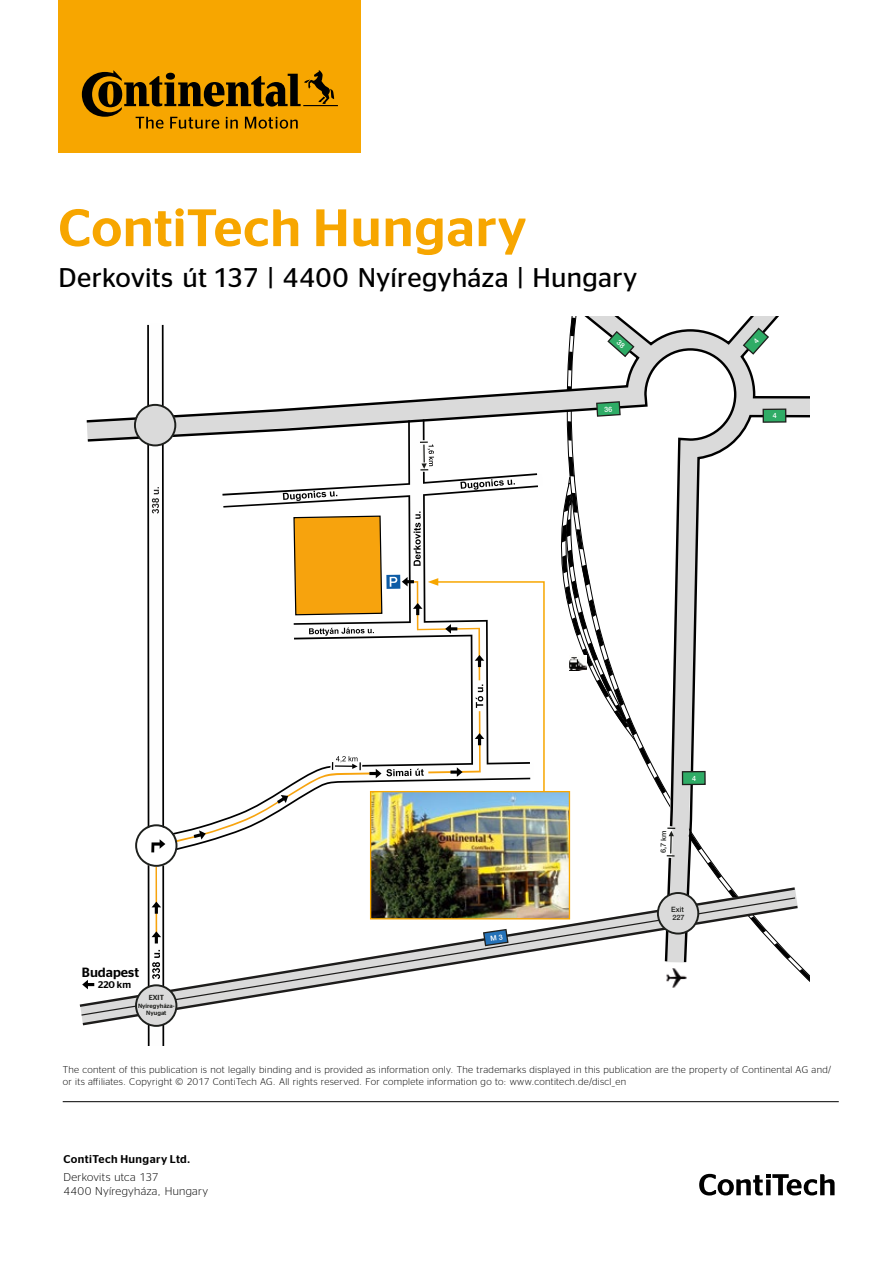
<style>
.page{position:relative;width:893px;height:1263px;background:#fff}
.page>*{position:absolute;margin:0;border:0;box-sizing:border-box;transform-origin:0 0}
.t1{font:500 52.5px "Continental Stag Sans LCG";letter-spacing:.02em;color:#f7a600}
.t2{font:27px "Continental Stag Sans LCG";letter-spacing:.01em;color:#000}
.t3{font:500 13.35px "Continental Stag Sans LCG";color:#000}
.t4{font:300 11.25px/13.5px "Continental Stag Sans LCG";letter-spacing:.025em;color:#000}
.t5{font:500 11.25px "Continental Stag Sans LCG";letter-spacing:.035em;color:#000}
.t6{font:300 9.75px/12.3px "Continental Stag Sans LCG";letter-spacing:.03em;color:#000}
.t7{font:500 9.75px "Continental Stag Sans LCG";color:#000}
.t8{font:500 7.35px/8.7px "Helvetica Neue LT";color:#1e201d}
.t9{font:500 7.35px "Continental Stag Sans LCG";color:#1f201d}
.t10{font:500 6.15px/7.4px "Continental Stag Sans LCG";color:#1f201d;text-align:center}
</style>
<div class="page">
<div style="left:58px;top:0;width:303px;height:152px;background:#f7a600"></div>
<svg style="left:82px;top:70px;width:256px;height:59px"></svg>
<hr style="left:63px;top:1101px;width:776px;height:1px;background:#000">
<svg style="left:800px;top:969px;width:9px;height:12px"></svg>
<svg style="left:86px;top:317px;width:723px;height:569px"></svg>
<svg style="left:79px;top:886px;width:718px;height:120px"></svg>
<svg style="left:82px;top:904px;width:718px;height:122px"></svg>
<svg style="left:80px;top:896px;width:716px;height:120px"></svg>
<svg style="left:657px;top:892px;width:42px;height:42px;background:#bfc0bf"></svg>
<img style="left:662px;top:964px;width:28px;height:29px">
<svg style="left:146px;top:581px;width:335px;height:362px"></svg>
<svg style="left:152px;top:931px;width:9px;height:12px"></svg>
<svg style="left:152px;top:902px;width:9px;height:12px"></svg>
<svg style="left:194px;top:830px;width:12px;height:9px"></svg>
<svg style="left:152px;top:487px;width:7px;height:26px"></svg>
<svg style="left:135px;top:950px;width:42px;height:77px"></svg>
<svg style="left:135px;top:824px;width:42px;height:43px"></svg>
<svg style="left:134px;top:404px;width:42px;height:42px"></svg>
<svg style="left:82px;top:980px;width:12px;height:9px"></svg>
<svg style="left:699px;top:1174px;width:135px;height:21px"></svg>
<img style="left:372px;top:878px;width:196px;height:39px">
<div style="left:370px;top:791px;width:200px;height:128px;border:1px solid #f7a600"></div>
<svg style="left:483px;top:929px;width:26px;height:17px"></svg>
<svg style="left:277px;top:401px;width:445px;height:477px"></svg>
<svg style="left:762px;top:408px;width:24px;height:15px"></svg>
<svg style="left:607px;top:331px;width:27px;height:26px"></svg>
<svg style="left:743px;top:328px;width:26px;height:27px"></svg>
<h1 class="t1" style="left:58px;top:190px;width:469px">ContiTech Hungary</h1>
<h2 class="t2" style="left:58px;top:259px;width:581px">Derkovits út 137 | 4400 Nyíregyháza | Hungary</h2>
<h3 class="t3" style="left:82px;top:962px;width:59px">Budapest</h3>
<p class="t7" style="left:98px;top:978px;width:34px">220 km</p>
<p class="t9" style="left:149px;top:992px;width:17px">EXIT</p>
<p class="t10" style="left:138px;top:1001px;width:38px">Nyíregyháza-<br>Nyugat</p>
<p class="t8" style="left:659px;top:853px;width:24px;rotate:-89deg">6,7 km</p>
<p class="t8" style="left:671px;top:905px;width:15px">Exit<br>227</p>
<p class="t6" style="left:63px;top:1062px;width:770px">The content of this publication is not legally binding and is provided as information only. The trademarks displayed in this publication are the property of Continental AG and/ or its affiliates. Copyright © 2017 ContiTech AG. All rights reserved. For complete information go to: www.contitech.de/discl_en</p>
<p class="t5" style="left:64px;top:1151px;width:128px">ContiTech Hungary Ltd.</p>
<p class="t4" style="left:64px;top:1170px;width:146px">Derkovits utca 137<br>4400 Nyíregyháza, Hungary</p>
</div>
